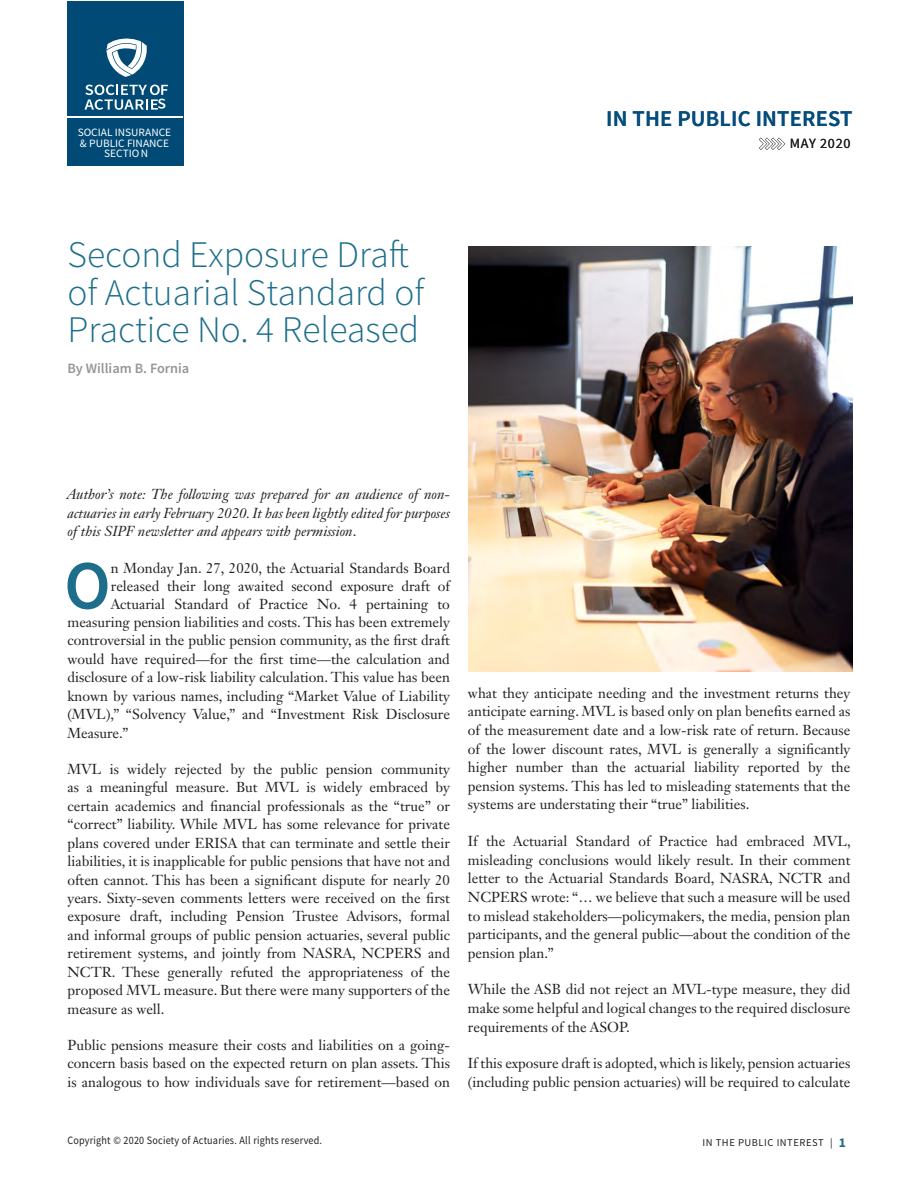
<style>
.page{position:relative;width:918px;height:1188px;background:#fff}
.page>*{position:absolute;margin:0;border:0;box-sizing:border-box;transform-origin:0 0}
.Article_Body_Drop_Ca{font:600 69.3px "Source Sans Pro";color:#1d6e8a}
.Article_TItle{font:300 37.5px/38px "Source Sans Pro";color:#1d6e8a}
.t1{font:600 22.5px "Source Sans Pro";letter-spacing:.01em;color:#054d7d}
.Article_Body___space{font:14.25px/18.5px "Janson Text LT Std";color:#231f20;text-align:justify}
.Article_Body_Drop_Ca-2{font:14.25px "Janson Text LT Std";color:#231f20}
.Article_Body___space-2{font:italic 14.25px/18.5px "Janson Text LT Std";color:#231f20;text-align:justify}
.Article_Author_Bylin{font:600 14.25px "Source Sans Pro";color:#939598}
.Folio_Right{font:14.1px "Source Sans Pro";letter-spacing:.05em;color:#231f20}
.t2{font:11.25px "Source Sans Pro";letter-spacing:.02em;color:#231f20;scale:.9 1}
.t3{font:11.25px/10.6px "Source Sans Pro";color:#fff;text-align:center}
.t4{font:10.5px "Source Sans Pro";letter-spacing:.05em;color:#231f20}
.s1{font-style:normal}
.s2{font-weight:700;font-size:13.5px;color:#1d6e8a}
</style>
<div class="page">
<div style="left:68px;top:1px;width:116px;height:164px;background:#004a75"></div>
<svg style="left:106px;top:38px;width:41px;height:39px"></svg>
<svg style="left:84px;top:85px;width:84px;height:25px"></svg>
<hr style="left:68px;top:116px;width:115px;height:2px;background:#fff">
<svg style="left:759px;top:138px;width:26px;height:12px"></svg>
<img style="left:468px;top:246px;width:384px;height:425px">
<p class="t3" style="left:78px;top:127px;width:95px">SOCIAL INSURANCE &amp; PUBLIC FINANCE<br>SECTIO N</p>
<p class="Article_TItle" style="left:68px;top:235px;width:358px">Second Exposure Draft of Actuarial Standard of<br>Practice No. 4 Released</p>
<p class="Article_Author_Bylin" style="left:68px;top:359px;width:123px">By William B. Fornia</p>
<p class="t1" style="left:606px;top:104px;width:248px">IN THE PUBLIC INTEREST</p>
<p class="Folio_Right" style="left:790px;top:134px;width:62px">MAY 2020</p>
<p class="Article_Body___space-2" style="left:67px;top:485px;width:385px">Author’s note: The following was prepared for an audience of non&shy;actuaries in early February 2020. It has been lightly edited for purposes of this SIPF newsletter and appears with permission<span class="s1">.</span></p>
<p class="Article_Body_Drop_Ca" style="left:64px;top:542px;width:48px">O</p>
<p class="Article_Body_Drop_Ca-2" style="left:111px;top:559px;width:341px">n Monday Jan. 27, 2020, the Actuarial Standards Board</p>
<p class="Article_Body_Drop_Ca-2" style="left:111px;top:577px;width:341px">released their long awaited second exposure draft of</p>
<p class="Article_Body_Drop_Ca-2" style="left:111px;top:595px;width:341px">Actuarial Standard of Practice No. 4 pertaining to</p>
<p class="Article_Body_Drop_Ca-2" style="left:67px;top:613px;width:384px">measuring pension liabilities and costs. This has been extremely</p>
<p class="Article_Body_Drop_Ca-2" style="left:67px;top:631px;width:384px">controversial in the public pension community, as the first draft</p>
<p class="Article_Body_Drop_Ca-2" style="left:67px;top:650px;width:384px">would have required—for the first time—the calculation and</p>
<p class="Article_Body_Drop_Ca-2" style="left:67px;top:668px;width:384px">disclosure of a low-risk liability calculation. This value has been</p>
<p class="Article_Body_Drop_Ca-2" style="left:67px;top:687px;width:384px">known by various names, including “Market Value of Liability</p>
<p class="Article_Body_Drop_Ca-2" style="left:67px;top:705px;width:384px">(MVL),” “Solvency Value,” and “Investment Risk Disclosure</p>
<p class="Article_Body_Drop_Ca-2" style="left:67px;top:724px;width:62px">Measure.”</p>
<p class="Article_Body___space" style="left:67px;top:760px;width:384px">MVL is widely rejected by the public pension community as a meaningful measure. But MVL is widely embraced by certain academics and financial professionals as the “true” or “correct” liability. While MVL has some relevance for private plans covered under ERISA that can terminate and settle their liabilities, it is inapplicable for public pensions that have not and often cannot. This has been a significant dispute for nearly 20 years. Sixty-seven comments letters were received on the first exposure draft, including Pension Trustee Advisors, formal and informal groups of public pension actuaries, several public retirement systems, and jointly from NASRA, NCPERS and NCTR. These generally refuted the appropriateness of the proposed MVL measure. But there were many supporters of the measure as well.</p>
<p class="Article_Body___space" style="left:67px;top:1036px;width:384px">Public pensions measure their costs and liabilities on a going&shy;concern basis based on the expected return on plan assets. This is analogous to how individuals save for retirement—based on</p>
<p class="Article_Body___space" style="left:468px;top:683px;width:384px">what they anticipate needing and the investment returns they anticipate earning. MVL is based only on plan benefits earned as of the measurement date and a low-risk rate of return. Because of the lower discount rates, MVL is generally a significantly higher number than the actuarial liability reported by the pension systems. This has led to misleading statements that the systems are understating their “true” liabilities.</p>
<p class="Article_Body___space" style="left:468px;top:832px;width:385px">If the Actuarial Standard of Practice had embraced MVL, misleading conclusions would likely result. In their comment letter to the Actuarial Standards Board, NASRA, NCTR and NCPERS wrote: “… we believe that such a measure will be used to mislead stakeholders—policymakers, the media, pension plan participants, and the general public—about the condition of the pension plan.”</p>
<p class="Article_Body___space" style="left:468px;top:980px;width:384px">While the ASB did not reject an MVL-type measure, they did make some helpful and logical changes to the required disclosure requirements of the ASOP.</p>
<p class="Article_Body___space" style="left:468px;top:1054px;width:384px">If this exposure draft is adopted, which is likely, pension actuaries (including public pension actuaries) will be required to calculate</p>
<p class="t2" style="left:68px;top:1133px;width:284px">Copyright © 2020 Society of Actuaries. All rights reserved.</p>
<p class="t4" style="left:703px;top:1136px;width:145px">IN THE PUBLIC INTEREST | <span class="s2">1</span></p>
</div>
